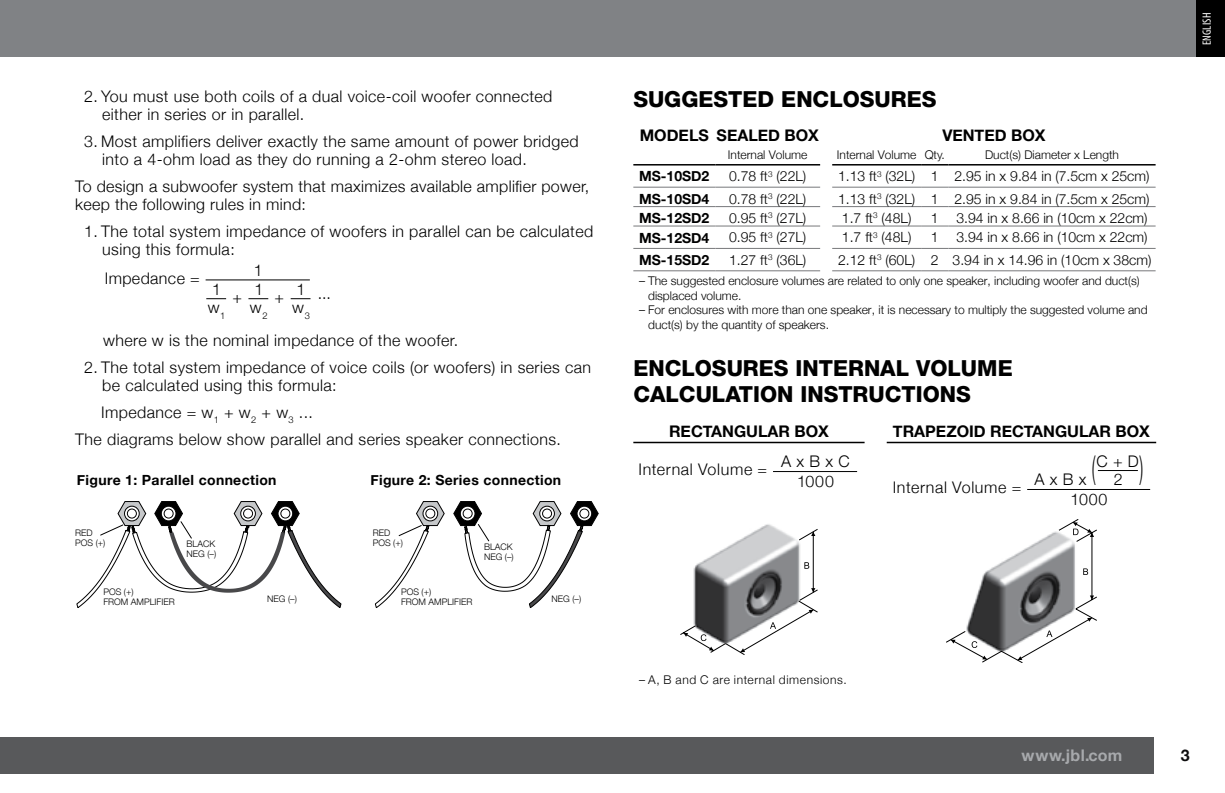
<style>
.page{position:relative;width:1225px;height:793px;background:#fff}
.page>*{position:absolute;margin:0;border:0;box-sizing:border-box;transform-origin:0 0}
.t1{font:800 22px/26.4px "Helvetica Neue LT Com";color:#000}
.t2{font:300 16px/18px "Helvetica Neue";letter-spacing:.025em;color:#000}
.t3{font:700 16px "Helvetica Neue";color:#000}
.t4{font:700 16px "Helvetica Neue";color:#a7a9ac}
.t5{font:700 16px "Helvetica Neue";color:#0d0c0d}
.t6{font:300 14px "Helvetica Neue";color:#000}
.t7{font:700 14px "Helvetica Neue";letter-spacing:.025em;color:#000}
.t8{font:700 14px "Helvetica Neue";color:#000}
.t9{font:300 12px/14.4px "Helvetica Neue";color:#000}
.t10{font:300 12px "Helvetica Neue";letter-spacing:.05em;color:#000}
.t11{font:condensed 12px "Myriad Pro";letter-spacing:.015em;color:#fff}
.t12{font:300 9px/10px "Helvetica Neue";color:#000}
</style>
<div class="page">
<div style="left:1px;top:0;width:1224px;height:57px;background:#808285"></div>
<div style="left:1196px;top:0;width:29px;height:57px;background:#000"></div>
<hr style="left:0;top:737px;width:1px;height:36px;background:#58595b">
<hr style="left:0;top:0;width:1px;height:57px;background:#808285">
<div style="left:1px;top:737px;width:1152px;height:36px;background:#58595b"></div>
<svg style="left:206px;top:298px;width:20px;height:1px"></svg>
<svg style="left:248px;top:298px;width:20px;height:1px"></svg>
<svg style="left:291px;top:298px;width:19px;height:1px"></svg>
<hr style="left:206px;top:279px;width:104px;height:1px;background:#000">
<svg style="left:375px;top:501px;width:70px;height:107px"></svg>
<svg style="left:423px;top:506px;width:15px;height:14px"></svg>
<div style="left:423px;top:505px;width:15px;height:16px;border:1px solid #000;border-radius:50%"></div>
<div style="left:426px;top:509px;width:9px;height:9px;background:#fff;border-radius:50%"></div>
<div style="left:425px;top:508px;width:10px;height:10px;border:1px solid #000;border-radius:50%"></div>
<svg style="left:453px;top:501px;width:146px;height:107px"></svg>
<svg style="left:77px;top:501px;width:265px;height:106px"></svg>
<hr style="left:633px;top:187px;width:82px;height:1px;background:#77787b">
<hr style="left:633px;top:206px;width:82px;height:1px;background:#77787b">
<hr style="left:633px;top:225px;width:82px;height:1px;background:#77787b">
<hr style="left:715px;top:187px;width:105px;height:1px;background:#77787b">
<hr style="left:832px;top:187px;width:89px;height:1px;background:#77787b">
<svg style="left:921px;top:187px;width:27px;height:1px"></svg>
<hr style="left:948px;top:187px;width:207px;height:1px;background:#77787b">
<hr style="left:715px;top:206px;width:105px;height:1px;background:#77787b">
<hr style="left:832px;top:206px;width:89px;height:1px;background:#77787b">
<svg style="left:921px;top:206px;width:27px;height:1px"></svg>
<hr style="left:948px;top:206px;width:207px;height:1px;background:#77787b">
<hr style="left:715px;top:225px;width:105px;height:1px;background:#77787b">
<hr style="left:832px;top:225px;width:89px;height:1px;background:#77787b">
<svg style="left:921px;top:225px;width:27px;height:1px"></svg>
<hr style="left:948px;top:225px;width:207px;height:1px;background:#77787b">
<hr style="left:715px;top:248px;width:105px;height:1px;background:#77787b">
<hr style="left:832px;top:248px;width:89px;height:1px;background:#77787b">
<svg style="left:921px;top:248px;width:27px;height:1px"></svg>
<hr style="left:948px;top:248px;width:207px;height:1px;background:#77787b">
<hr style="left:633px;top:248px;width:82px;height:1px;background:#77787b">
<hr style="left:633px;top:270px;width:82px;height:1px;background:#77787b">
<hr style="left:715px;top:270px;width:105px;height:1px;background:#77787b">
<hr style="left:832px;top:270px;width:89px;height:1px;background:#77787b">
<svg style="left:921px;top:270px;width:27px;height:1px"></svg>
<hr style="left:948px;top:270px;width:207px;height:1px;background:#77787b">
<hr style="left:633px;top:164px;width:82px;height:1px;background:#000">
<hr style="left:715px;top:164px;width:105px;height:1px;background:#000">
<hr style="left:832px;top:164px;width:89px;height:1px;background:#000">
<svg style="left:921px;top:164px;width:27px;height:1px"></svg>
<hr style="left:948px;top:164px;width:207px;height:1px;background:#000">
<hr style="left:633px;top:441px;width:231px;height:2px;background:#000">
<hr style="left:887px;top:441px;width:269px;height:2px;background:#000">
<hr style="left:773px;top:471px;width:84px;height:1px;background:#000">
<hr style="left:1098px;top:470px;width:40px;height:1px;background:#000">
<hr style="left:1027px;top:489px;width:123px;height:1px;background:#000">
<svg style="left:680px;top:528px;width:138px;height:127px"></svg>
<svg style="left:946px;top:519px;width:151px;height:143px"></svg>
<p class="t2" style="left:102px;top:87px;width:452px;text-indent:-18px">2. You must use both coils of a dual voice-coil woofer connected either in series or in parallel.</p>
<p class="t2" style="left:102px;top:132px;width:478px;text-indent:-18px">3. Most amplifiers deliver exactly the same amount of power bridged into a 4-ohm load as they do running a 2-ohm stereo load.</p>
<p class="t2" style="left:75px;top:177px;width:516px">To design a subwoofer system that maximizes available amplifier power, keep the following rules in mind:</p>
<p class="t2" style="left:102px;top:222px;width:493px;text-indent:-18px">1. The total system impedance of woofers in parallel can be calculated using this formula:</p>
<p class="t2" style="left:105px;top:268px;width:97px">Impedance =</p>
<p class="t2" style="left:208px;top:280px;width:19px">1 w<sub>1</sub></p>
<p class="t2" style="left:232px;top:288px;width:11px">+</p>
<p class="t2" style="left:250px;top:280px;width:19px">1 w<sub>2</sub></p>
<p class="t2" style="left:275px;top:288px;width:11px">+</p>
<p class="t2" style="left:292px;top:280px;width:19px">1 w<sub>3</sub></p>
<p class="t2" style="left:254px;top:261px;width:10px">1</p>
<p class="t2" style="left:318px;top:284px;width:15px">...</p>
<p class="t2" style="left:103px;top:330px;width:356px">where w is the nominal impedance of the woofer.</p>
<p class="t2" style="left:102px;top:357px;width:490px;text-indent:-18px">2. The total system impedance of voice coils (or woofers) in series can be calculated using this formula:</p>
<p class="t2" style="left:75px;top:398px;width:487px;line-height:27px;text-indent:26px">Impedance = w<sub>1</sub> + w<sub>2</sub> + w<sub>3</sub> ...<br>The diagrams below show parallel and series speaker connections.</p>
<p class="t7" style="left:77px;top:471px;width:201px">Figure 1: Parallel connection</p>
<p class="t7" style="left:370px;top:471px;width:192px">Figure 2: Series connection</p>
<p class="t12" style="left:75px;top:527px;width:32px">RED<br>POS (+)</p>
<p class="t12" style="left:103px;top:586px;width:73px">POS (+)<br>FROM AMPLIFIER</p>
<p class="t12" style="left:186px;top:538px;width:31px">BLACK<br>NEG (–)</p>
<p class="t12" style="left:373px;top:527px;width:32px">RED<br>POS (+)</p>
<p class="t12" style="left:484px;top:541px;width:31px">BLACK<br>NEG (–)</p>
<p class="t12" style="left:401px;top:586px;width:73px">POS (+)<br>FROM AMPLIFIER</p>
<p class="t12" style="left:267px;top:593px;width:31px">NEG (–)</p>
<p class="t12" style="left:552px;top:593px;width:31px">NEG (–)</p>
<h1 class="t1" style="left:633px;top:85px;width:305px">SUGGESTED ENCLOSURES</h1>
<p class="t3" style="left:640px;top:125px;width:181px">MODELS SEALED BOX</p>
<p class="t3" style="left:942px;top:125px;width:105px">VENTED BOX</p>
<p class="t9" style="left:728px;top:147px;width:81px">Internal Volume</p>
<p class="t9" style="left:837px;top:147px;width:110px">Internal Volume Qty.</p>
<p class="t9" style="left:985px;top:147px;width:136px">Duct(s) Diameter x Length</p>
<p class="t8" style="left:639px;top:168px;width:72px">MS-10SD2</p>
<p class="t6" style="left:729px;top:168px;width:79px">0.78 ft<sup>3</sup> (22L)</p>
<p class="t6" style="left:838px;top:168px;width:313px">1.13 ft<sup>3</sup> (32L) 1 2.95 in x 9.84 in (7.5cm x 25cm)</p>
<p class="t8" style="left:639px;top:190px;width:72px">MS-10SD4</p>
<p class="t6" style="left:729px;top:190px;width:79px">0.78 ft<sup>3</sup> (22L)</p>
<p class="t6" style="left:838px;top:190px;width:313px">1.13 ft<sup>3</sup> (32L) 1 2.95 in x 9.84 in (7.5cm x 25cm)</p>
<p class="t8" style="left:639px;top:209px;width:72px">MS-12SD2</p>
<p class="t6" style="left:729px;top:209px;width:79px">0.95 ft<sup>3</sup> (27L)</p>
<p class="t6" style="left:842px;top:209px;width:71px">1.7 ft<sup>3</sup> (48L)</p>
<p class="t6" style="left:931px;top:209px;width:9px">1</p>
<p class="t6" style="left:956px;top:209px;width:193px">3.94 in x 8.66 in (10cm x 22cm)</p>
<p class="t8" style="left:639px;top:229px;width:72px">MS-12SD4</p>
<p class="t6" style="left:729px;top:229px;width:79px">0.95 ft<sup>3</sup> (27L)</p>
<p class="t6" style="left:842px;top:229px;width:71px">1.7 ft<sup>3</sup> (48L)</p>
<p class="t6" style="left:931px;top:229px;width:9px">1</p>
<p class="t6" style="left:956px;top:229px;width:193px">3.94 in x 8.66 in (10cm x 22cm)</p>
<p class="t8" style="left:639px;top:251px;width:72px">MS-15SD2</p>
<p class="t6" style="left:729px;top:251px;width:79px">1.27 ft<sup>3</sup> (36L)</p>
<p class="t6" style="left:838px;top:251px;width:315px">2.12 ft<sup>3</sup> (60L) 2 3.94 in x 14.96 in (10cm x 38cm)</p>
<p class="t9" style="left:648px;top:273px;width:493px;text-indent:-9px">– The suggested enclosure volumes are related to only one speaker, including woofer and duct(s) displaced volume.</p>
<p class="t9" style="left:648px;top:302px;width:501px;text-indent:-9px">– For enclosures with more than one speaker, it is necessary to multiply the suggested volume and duct(s) by the quantity of speakers.</p>
<h1 class="t1" style="left:633px;top:354px;width:381px">ENCLOSURES INTERNAL VOLUME<br>CALCULATION INSTRUCTIONS</h1>
<p class="t3" style="left:669px;top:421px;width:55px">RECTANGU</p>
<p class="t3" style="left:758px;top:421px;width:72px">LAR BOX</p>
<p class="t3" style="left:893px;top:421px;width:152px">TRAPEZOI D RECTANGU</p>
<p class="t3" style="left:1079px;top:421px;width:72px">LAR BOX</p>
<p class="t2" style="left:638px;top:460px;width:130px">Internal Volume =</p>
<p class="t2" style="left:781px;top:451px;width:70px;line-height:20px;text-align:center">A x B x C<br>1000</p>
<p class="t2" style="left:1034px;top:468px;width:110px;line-height:20px;text-align:center">A x B x <sup>(</sup>C + D<sup>)<br></sup>1000</p>
<p class="t2" style="left:1114px;top:470px;width:10px">2</p>
<p class="t2" style="left:893px;top:478px;width:130px">Internal Volume =</p>
<p class="t11" style="left:1200px;top:45px;width:34px;rotate:-90deg">ENGLISH</p>
<p class="t10" style="left:639px;top:671px;width:209px">– A, B and C are internal dimensions.</p>
<p class="t4" style="left:1021px;top:745px;width:102px">www.jbl.com</p>
<p class="t5" style="left:1180px;top:745px;width:10px">3</p>
</div>
